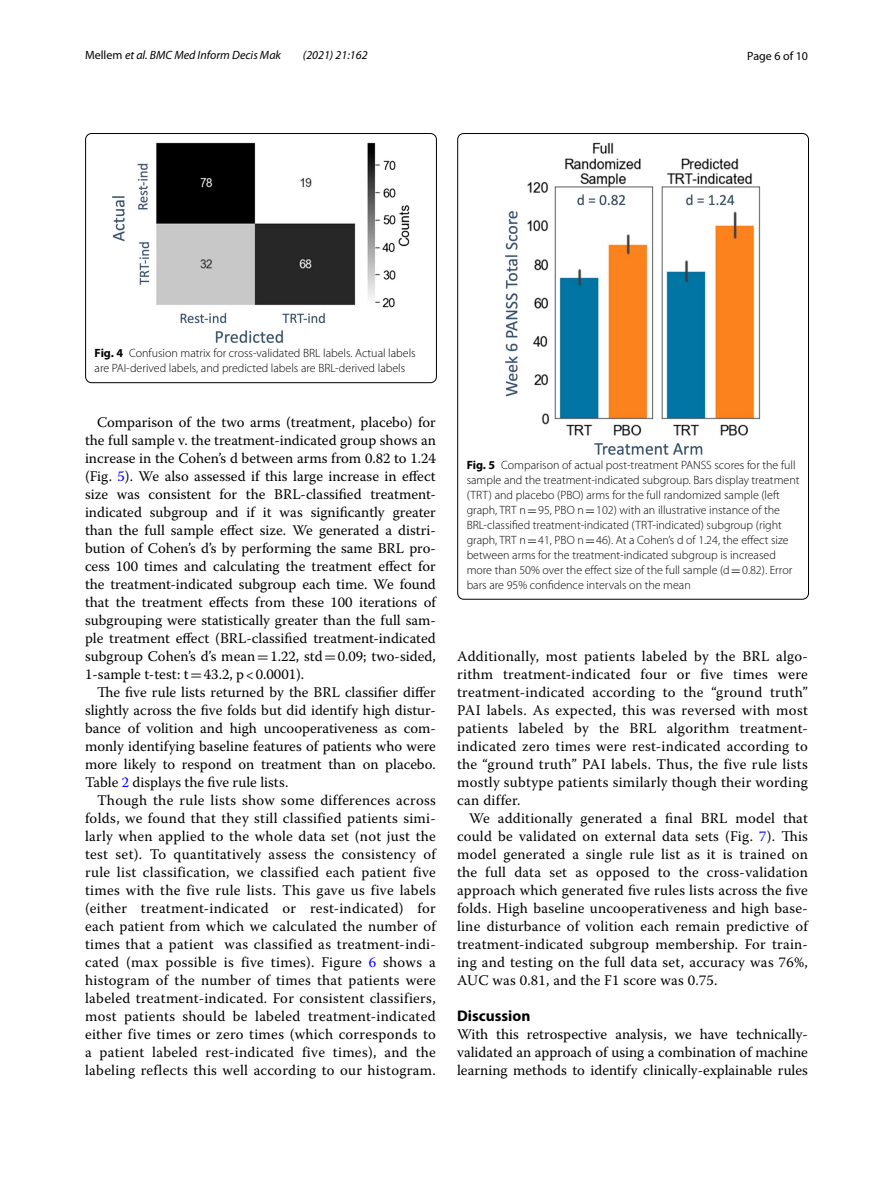
<style>
.page{position:relative;width:893px;height:1187px;background:#fff}
.page>*{position:absolute;margin:0;border:0;box-sizing:border-box;transform-origin:0 0}
.t1{font:700 15.45px "Myriad Pro";color:#000}
.t2{font:14.7px/18px "Warnock Pro";letter-spacing:.01em;color:#000;text-align:justify}
.t3{font:300 12px/15px "Myriad Pro";color:#000}
.t4{font:italic 12px "Myriad Pro";color:#000}
.t5{font:12px "Myriad Pro";color:#000}
.s1{font-style:normal}
.s2{font-weight:700}
.s3{color:#00f}
.s4{font-family:"MTSY"}
.s5{font-family:"MTSY";font-weight:400}
</style>
<div class="page">
<img style="left:112px;top:142px;width:298px;height:200px">
<div style="left:85px;top:133px;width:352px;height:250px;border:1px solid #000;border-radius:6px"></div>
<img style="left:506px;top:142px;width:255px;height:312px">
<p class="t4" style="left:85px;top:48px;width:198px"><span class="s1">Mellem</span> et al. BMC Med Inform Decis Mak</p>
<p class="t4" style="left:303px;top:48px;width:66px">(2021) 21:162</p>
<p class="t5" style="left:747px;top:48px;width:62px">Page 6 of 10</p>
<p class="t3" style="left:95px;top:346px;width:323px"><span class="s2">Fig. 4</span> Confusion matrix for cross-validated BRL labels. Actual labels are PAI-derived labels, and predicted labels are BRL-derived labels</p>
<p class="t2" style="left:85px;top:413px;width:352px;text-indent:12px">Comparison of the two arms (treatment, placebo) for the full sample v. the treatment-indicated group shows an increase in the Cohen’s d between arms from 0.82 to 1.24 (Fig. <span class="s3">5</span>). We also assessed if this large increase in effect size was consistent for the BRL-classified treatment&shy;indicated subgroup and if it was significantly greater than the full sample effect size. We generated a distri&shy;bution of Cohen’s d’s by performing the same BRL pro&shy;cess 100 times and calculating the treatment effect for the treatment-indicated subgroup each time. We found that the treatment effects from these 100 iterations of subgrouping were statistically greater than the full sam&shy;ple treatment effect (BRL-classified treatment-indicated subgroup Cohen’s d’s mean<span class="s4">=</span>1.22, std<span class="s4">=</span>0.09; two-sided, 1-sample t-test: t<span class="s4">=</span>43.2, p&lt;0.0001).</p>
<p class="t2" style="left:85px;top:683px;width:352px;text-indent:12px">The five rule lists returned by the BRL classifier differ slightly across the five folds but did identify high distur&shy;bance of volition and high uncooperativeness as com&shy;monly identifying baseline features of patients who were more likely to respond on treatment than on placebo.<br>Table <span class="s3">2</span> displays the five rule lists.</p>
<p class="t2" style="left:85px;top:791px;width:352px;text-indent:12px">Though the rule lists show some differences across folds, we found that they still classified patients simi&shy;larly when applied to the whole data set (not just the test set). To quantitatively assess the consistency of rule list classification, we classified each patient five times with the five rule lists. This gave us five labels (either treatment-indicated or rest-indicated) for each patient from which we calculated the number of times that a patient was classified as treatment-indi&shy;cated (max possible is five times). Figure <span class="s3">6</span> shows a histogram of the number of times that patients were labeled treatment-indicated. For consistent classifiers, most patients should be labeled treatment-indicated either five times or zero times (which corresponds to a patient labeled rest-indicated five times), and the labeling reflects this well according to our histogram.</p>
<p class="t3" style="left:467px;top:458px;width:334px"><span class="s2">Fig. 5</span> Comparison of actual post-treatment PANSS scores for the full sample and the treatment-indicated subgroup. Bars display treatment (TRT) and placebo (PBO) arms for the full randomized sample (left graph, TRT n<span class="s5">=</span>95, PBO n<span class="s5">=</span>102) with an illustrative instance of the BRL-classified treatment-indicated (TRT-indicated) subgroup (right graph, TRT n<span class="s5">=</span>41, PBO n<span class="s5">=</span>46). At a Cohen’s d of 1.24, the effect size between arms for the treatment-indicated subgroup is increased more than 50% over the effect size of the full sample (d<span class="s5">=</span>0.82). Error bars are 95% confidence intervals on the mean</p>
<p class="t2" style="left:457px;top:646px;width:352px">Additionally, most patients labeled by the BRL algo&shy;rithm treatment-indicated four or five times were treatment-indicated according to the “ground truth” PAI labels. As expected, this was reversed with most patients labeled by the BRL algorithm treatment&shy;indicated zero times were rest-indicated according to the “ground truth” PAI labels. Thus, the five rule lists mostly subtype patients similarly though their wording can differ.</p>
<p class="t2" style="left:457px;top:808px;width:352px;text-indent:12px">We additionally generated a final BRL model that could be validated on external data sets (Fig. <span class="s3">7</span>). This model generated a single rule list as it is trained on the full data set as opposed to the cross-validation approach which generated five rules lists across the five folds. High baseline uncooperativeness and high base&shy;line disturbance of volition each remain predictive of treatment-indicated subgroup membership. For train&shy;ing and testing on the full data set, accuracy was 76%, AUC was 0.81, and the F1 score was 0.75.</p>
<p class="t1" style="left:457px;top:1005px;width:75px">Discussion</p>
<p class="t2" style="left:457px;top:1024px;width:352px">With this retrospective analysis, we have technically&shy;validated an approach of using a combination of machine learning methods to identify clinically-explainable rules</p>
</div>
